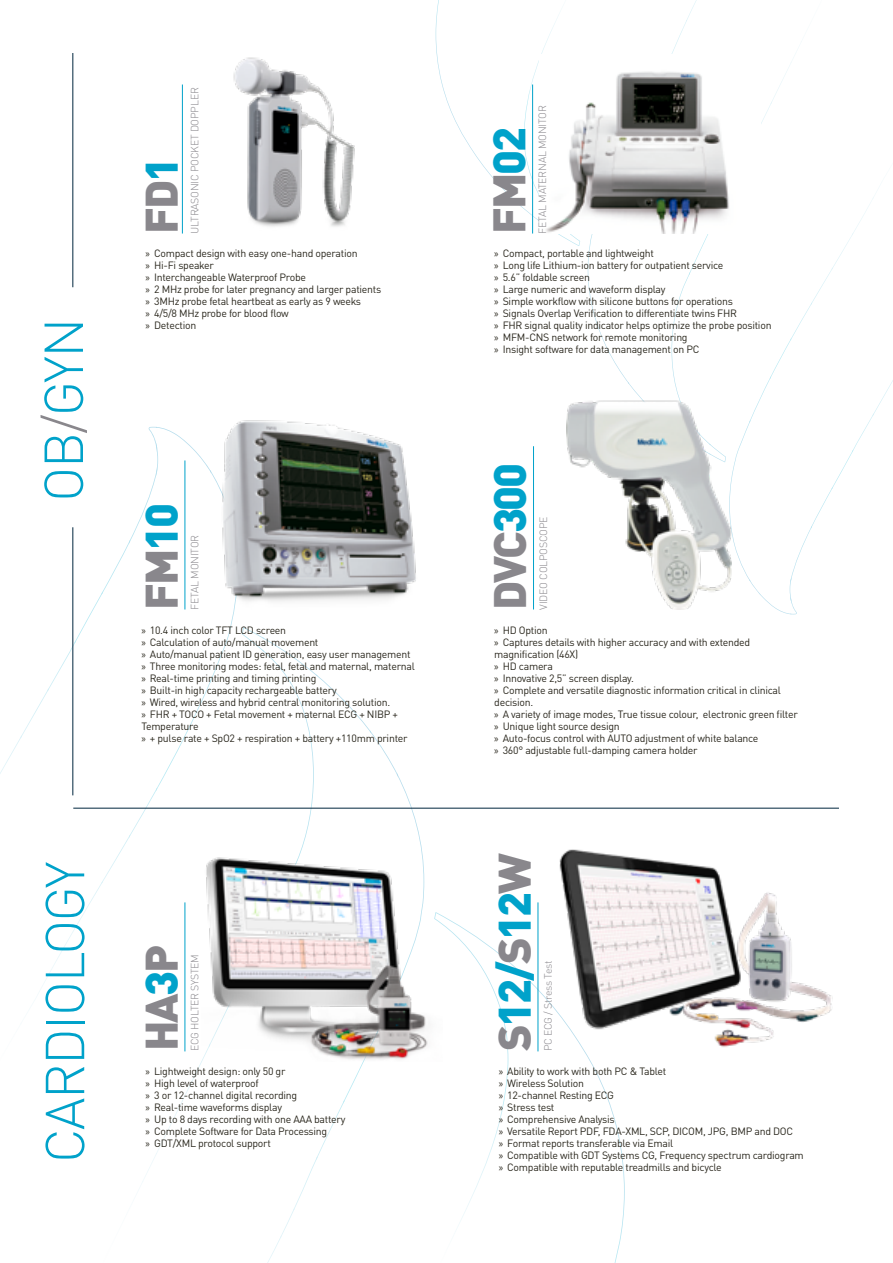
<style>
.page{position:relative;width:893px;height:1263px;background:#fff}
.page>*{position:absolute;margin:0;border:0;box-sizing:border-box;transform-origin:0 0}
.t1{font:300 54px "DIN Pro";letter-spacing:-.025em;color:#00a2ca}
.t2{font:900 45px "DIN Pro";letter-spacing:-.05em;color:#89878c}
.t3{font:900 45px "DIN Pro";letter-spacing:-.05em;color:#00a2ca}
.t4{font:10.5px/12px "DIN Pro";letter-spacing:-.025em;color:#28251b}
.t5{font:300 10.5px "DIN Pro";letter-spacing:-.025em;color:#89878c}
.s1{color:#89878c}
.s2{color:#00a2ca}
.s3{font-family:"Myriad Pro"}
</style>
<div class="page">
<img style="left:267px;top:1237px;width:14px;height:26px">
<img style="left:280px;top:1210px;width:14px;height:27px">
<img style="left:293px;top:1159px;width:23px;height:51px">
<img style="left:142px;top:1155px;width:14px;height:27px">
<img style="left:316px;top:1103px;width:27px;height:57px">
<img style="left:156px;top:1101px;width:26px;height:53px">
<img style="left:182px;top:1043px;width:20px;height:59px">
<img style="left:343px;top:1061px;width:21px;height:43px">
<img style="left:397px;top:775px;width:27px;height:80px">
<img style="left:290px;top:655px;width:27px;height:200px">
<img style="left:371px;top:732px;width:27px;height:45px">
<img style="left:344px;top:700px;width:27px;height:33px">
<img style="left:264px;top:638px;width:27px;height:46px">
<img style="left:316px;top:674px;width:28px;height:28px">
<img style="left:242px;top:627px;width:22px;height:25px">
<img style="left:442px;top:912px;width:183px;height:351px">
<img style="left:0;top:737px;width:21px;height:37px">
<img style="left:48px;top:928px;width:27px;height:48px">
<img style="left:75px;top:882px;width:27px;height:47px">
<img style="left:102px;top:837px;width:27px;height:46px">
<img style="left:129px;top:790px;width:28px;height:48px">
<img style="left:156px;top:739px;width:27px;height:52px">
<img style="left:21px;top:689px;width:27px;height:49px">
<img style="left:183px;top:682px;width:27px;height:59px">
<img style="left:48px;top:640px;width:27px;height:52px">
<img style="left:210px;top:609px;width:25px;height:74px">
<img style="left:75px;top:593px;width:27px;height:50px">
<img style="left:102px;top:542px;width:27px;height:52px">
<img style="left:129px;top:427px;width:27px;height:117px">
<img style="left:156px;top:427px;width:45px;height:49px">
<img style="left:687px;top:0;width:10px;height:20px">
<img style="left:671px;top:20px;width:16px;height:34px">
<img style="left:772px;top:63px;width:19px;height:38px">
<img style="left:761px;top:101px;width:11px;height:23px">
<img style="left:588px;top:234px;width:20px;height:117px">
<img style="left:690px;top:234px;width:18px;height:39px">
<img style="left:671px;top:272px;width:19px;height:124px">
<img style="left:608px;top:350px;width:20px;height:33px">
<img style="left:628px;top:382px;width:11px;height:14px">
<img style="left:436px;top:0;width:144px;height:246px">
<img style="left:853px;top:197px;width:21px;height:37px">
<img style="left:833px;top:233px;width:20px;height:34px">
<img style="left:812px;top:267px;width:21px;height:36px">
<img style="left:791px;top:302px;width:21px;height:38px">
<img style="left:771px;top:339px;width:20px;height:38px">
<img style="left:874px;top:380px;width:19px;height:34px">
<img style="left:750px;top:376px;width:21px;height:46px">
<img style="left:853px;top:413px;width:21px;height:38px">
<img style="left:732px;top:421px;width:18px;height:158px">
<img style="left:832px;top:450px;width:21px;height:37px">
<img style="left:812px;top:487px;width:21px;height:39px">
<img style="left:791px;top:526px;width:21px;height:88px">
<img style="left:749px;top:577px;width:42px;height:37px">
<img style="left:540px;top:55px;width:189px;height:179px">
<hr style="left:532px;top:85px;width:1px;height:149px;background:#00a2ca">
<hr style="left:185px;top:460px;width:1px;height:149px;background:#00a2ca">
<hr style="left:533px;top:446px;width:1px;height:163px;background:#00a2ca">
<hr style="left:182px;top:85px;width:1px;height:149px;background:#00a2ca">
<img style="left:201px;top:420px;width:215px;height:189px">
<img style="left:566px;top:396px;width:166px;height:213px">
<img style="left:233px;top:57px;width:122px;height:170px">
<hr style="left:73px;top:53px;width:1px;height:234px;background:#00263e">
<hr style="left:73px;top:527px;width:1px;height:268px;background:#00263e">
<hr style="left:185px;top:902px;width:1px;height:149px;background:#00a2ca">
<hr style="left:538px;top:902px;width:1px;height:149px;background:#00a2ca">
<img style="left:201px;top:855px;width:241px;height:206px">
<img style="left:544px;top:849px;width:289px;height:212px">
<hr style="left:73px;top:808px;width:766px;height:1px;background:#00263e">
<h1 class="t1" style="left:22px;top:502px;width:186px;rotate:-90deg">OB<span class="s1">/</span>GYN</h1>
<h1 class="t1" style="left:23px;top:1163px;width:303px;rotate:-90deg">CARDIOLOGY</h1>
<h2 class="t2" style="left:123px;top:234px;width:78px;rotate:-90deg">FD<span class="s2">1</span></h2>
<p class="t5" style="left:187px;top:234px;width:147px;rotate:-90deg">ULTRASONIC POCKET DOPPLER</p>
<p class="t4" style="left:146px;top:246px;width:237px"><span class="s3">»</span> Compact design with easy one-hand operation<br><span class="s3">»</span> Hi-Fi speaker<br><span class="s3">»</span> Interchangeable Waterproof Probe<br><span class="s3">»</span> 2 MHz probe for later pregnancy and larger patients <span class="s3">»</span> 3MHz probe fetal heartbeat as early as 9 weeks<br><span class="s3">»</span> 4/5/8 MHz probe for blood flow<br><span class="s3">»</span> Detection</p>
<h2 class="t2" style="left:123px;top:609px;width:108px;rotate:-90deg">FM<span class="s2">10</span></h2>
<p class="t5" style="left:187px;top:609px;width:76px;rotate:-90deg">FETAL MONITOR</p>
<p class="t4" style="left:141px;top:623px;width:275px"><span class="s3">»</span> 10.4 inch color TFT LCD screen<br><span class="s3">»</span> Calculation of auto/manual movement<br><span class="s3">»</span> Auto/manual patient ID generation, easy user management <span class="s3">»</span> Three monitoring modes: fetal, fetal and maternal, maternal <span class="s3">»</span> Real-time printing and timing printing<br><span class="s3">»</span> Built-in high capacity rechargeable battery<br><span class="s3">»</span> Wired, wireless and hybrid central monitoring solution.<br><span class="s3">»</span> FHR + TOCO + Fetal movement + maternal ECG + NIBP + Temperature<br><span class="s3">»</span> + pulse rate + SpO2 + respiration + battery +110mm printer</p>
<h2 class="t2" style="left:470px;top:234px;width:108px;rotate:-90deg">FM<span class="s2">02</span></h2>
<p class="t5" style="left:534px;top:234px;width:129px;rotate:-90deg">FETAL MATERNAL MONITOR</p>
<p class="t4" style="left:494px;top:246px;width:279px"><span class="s3">»</span> Compact, portable and lightweight<br><span class="s3">»</span> Long life Lithium-ion battery for outpatient service<br><span class="s3">»</span> 5.6” foldable screen<br><span class="s3">»</span> Large numeric and waveform display<br><span class="s3">»</span> Simple workflow with silicone buttons for operations<br><span class="s3">»</span> Signals Overlap Verification to differentiate twins FHR<br><span class="s3">»</span> FHR signal quality indicator helps optimize the probe position <span class="s3">»</span> MFM-CNS network for remote monitoring<br><span class="s3">»</span> Insight software for data management on PC</p>
<h2 class="t2" style="left:471px;top:609px;width:148px;rotate:-90deg">DVC<span class="s2">300</span></h2>
<p class="t5" style="left:535px;top:609px;width:95px;rotate:-90deg">VIDEO COLPOSCOPE</p>
<p class="t4" style="left:494px;top:623px;width:305px"><span class="s3">»</span> HD Option<br><span class="s3">»</span> Captures details with higher accuracy and with extended magnification (46X)<br><span class="s3">»</span> HD camera<br><span class="s3">»</span> Innovative 2,5” screen display.<br><span class="s3">»</span> Complete and versatile diagnostic information critical in clinical decision.<br><span class="s3">»</span> A variety of image modes, True tissue colour, electronic green filter <span class="s3">»</span> Unique light source design<br><span class="s3">»</span> Auto-focus control with AUTO adjustment of white balance<br><span class="s3">»</span> 360° adjustable full-damping camera holder</p>
<h2 class="t3" style="left:476px;top:1051px;width:199px;rotate:-90deg"><span class="s1">S</span>12/<span class="s1">S</span>12<span class="s1">W</span></h2>
<h2 class="t2" style="left:123px;top:1051px;width:108px;rotate:-90deg">HA<span class="s2">3</span>P</h2>
<p class="t5" style="left:187px;top:1051px;width:98px;rotate:-90deg">ECG HOLTER SYSTEM</p>
<p class="t5" style="left:540px;top:1051px;width:92px;rotate:-90deg">PC ECG / Stress Test</p>
<p class="t4" style="left:146px;top:1064px;width:201px"><span class="s3">»</span> Lightweight design: only 50 gr<br><span class="s3">»</span> High level of waterproof<br><span class="s3">»</span> 3 or 12-channel digital recording<br><span class="s3">»</span> Real-time waveforms display<br><span class="s3">»</span> Up to 8 days recording with one AAA battery <span class="s3">»</span> Complete Software for Data Processing<br><span class="s3">»</span> GDT/XML protocol support</p>
<p class="t4" style="left:499px;top:1064px;width:307px"><span class="s3">»</span> Ability to work with both PC &amp; Tablet<br><span class="s3">»</span> Wireless Solution<br><span class="s3">»</span> 12-channel Resting ECG<br><span class="s3">»</span> Stress test<br><span class="s3">»</span> Comprehensive Analysis<br><span class="s3">»</span> Versatile Report PDF, FDA-XML, SCP, DICOM, JPG, BMP and DOC<br><span class="s3">»</span> Format reports transferable via Email<br><span class="s3">»</span> Compatible with GDT Systems CG, Frequency spectrum cardiogram</p>
<p class="t4" style="left:499px;top:1160px;width:225px"><span class="s3">»</span> Compatible with reputable treadmills and bicycle</p>
</div>
